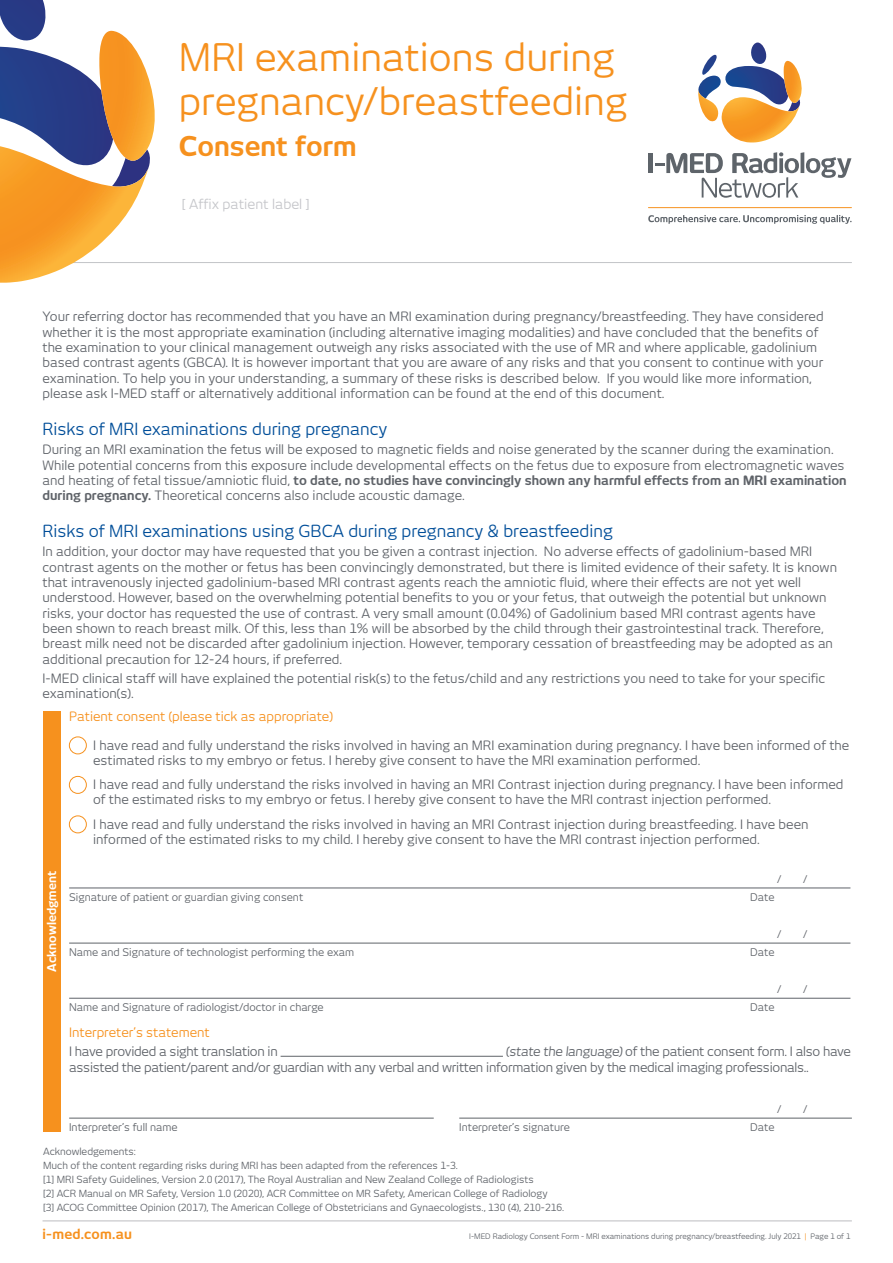
<style>
.page{position:relative;width:893px;height:1263px;background:#fff}
.page>*{position:absolute;margin:0;border:0;box-sizing:border-box;transform-origin:0 0}
.t1{font:37.5px/43.5px "New June";color:#f6911e}
.t2{font:700 27px "New June";color:#f6911e}
.t3{font:16.5px "New June";color:#014e99}
.t4{font:13.5px "New June";color:#c5c6ca}
.t5{font:700 13.5px "New June";letter-spacing:.015em;color:#f6911e}
.t6{font:12.75px/15.3px "New June";color:#5f6369}
.t7{font:12.75px/15.3px "New June";letter-spacing:-.02em;color:#5f6369}
.t8{font:12.75px "New June";color:#f6911e}
.t9{font:700 12px "New June";color:#fff}
.t10{font:10.5px "New June";color:#5f6369}
.t11{font:9.75px/14px "New June";color:#5f6369}
.t12{font:7.5px "New June";color:#5f6369}
.s1{font-weight:700}
.s2{color:#f6911e}
</style>
<div class="page">
<hr style="left:43px;top:1220px;width:809px;height:1px;background:#bcbdc0">
<hr style="left:51px;top:262px;width:801px;height:1px;background:#c2c4c8">
<svg style="left:648px;top:215px;width:204px;height:9px"></svg>
<hr style="left:648px;top:207px;width:204px;height:1px;background:#f69220">
<svg style="left:698px;top:43px;width:104px;height:99px"></svg>
<hr style="left:649px;top:153px;width:4px;height:20px;background:#5e646a">
<svg style="left:655px;top:152px;width:196px;height:46px"></svg>
<svg style="left:0;top:0;width:155px;height:283px"></svg>
<hr style="left:281px;top:1056px;width:222px;height:1px;background:#5f6369">
<hr style="left:69px;top:888px;width:781px;height:1px;background:#5f6369">
<hr style="left:69px;top:943px;width:781px;height:1px;background:#5f6369">
<hr style="left:69px;top:998px;width:781px;height:1px;background:#5f6369">
<hr style="left:69px;top:1118px;width:365px;height:1px;background:#5f6369">
<div style="left:43px;top:711px;width:17px;height:420px;background:#f6911e"></div>
<div style="left:69px;top:737px;width:18px;height:17px;border:1px solid #f6911e;border-radius:50%"></div>
<div style="left:69px;top:776px;width:18px;height:17px;border:1px solid #f6911e;border-radius:50%"></div>
<div style="left:69px;top:816px;width:18px;height:17px;border:1px solid #f6911e;border-radius:50%"></div>
<hr style="left:459px;top:1118px;width:393px;height:1px;background:#5f6369">
<h1 class="t1" style="left:179px;top:36px;width:450px">MRI examinations during pregnancy/breastfeeding</h1>
<h2 class="t2" style="left:179px;top:130px;width:179px">Consent form</h2>
<p class="t4" style="left:182px;top:196px;width:129px">[ Affix patient label ]</p>
<p class="t6" style="left:43px;top:309px;width:783px">Your referring doctor has recommended that you have an MRI examination during pregnancy/breastfeeding. They have considered whether it is the most appropriate examination (including alternative imaging modalities) and have concluded that the benefits of the examination to your clinical management outweigh any risks associated with the use of MR and where applicable, gadolinium based contrast agents (GBCA). It is however important that you are aware of any risks and that you consent to continue with your examination. To help you in your understanding, a summary of these risks is described below. If you would like more information, please ask I-MED staff or alternatively additional information can be found at the end of this document.</p>
<p class="t3" style="left:43px;top:419px;width:346px">Risks of MRI examinations during pregnancy</p>
<p class="t6" style="left:43px;top:442px;width:806px">During an MRI examination the fetus will be exposed to magnetic fields and noise generated by the scanner during the examination.<br>While potential concerns from this exposure include developmental effects on the fetus due to exposure from electromagnetic waves and heating of fetal tissue/amniotic fluid, <span class="s1">to date, no studies have convincingly shown any harmful effects from an MRI examination during pregnancy.</span> Theoretical concerns also include acoustic damage.</p>
<p class="t3" style="left:43px;top:521px;width:572px">Risks of MRI examinations using GBCA during pregnancy &amp; breastfeeding</p>
<p class="t6" style="left:43px;top:544px;width:796px">In addition, your doctor may have requested that you be given a contrast injection. No adverse effects of gadolinium-based MRI contrast agents on the mother or fetus has been convincingly demonstrated, but there is limited evidence of their safety. It is known that intravenously injected gadolinium-based MRI contrast agents reach the amniotic fluid, where their effects are not yet well understood. However, based on the overwhelming potential benefits to you or your fetus, that outweigh the potential but unknown risks, your doctor has requested the use of contrast. A very small amount (0.04%) of Gadolinium based MRI contrast agents have been shown to reach breast milk. Of this, less than 1% will be absorbed by the child through their gastrointestinal track. Therefore, breast milk need not be discarded after gadolinium injection. However, temporary cessation of breastfeeding may be adopted as an additional precaution for 12-24 hours, if preferred.</p>
<p class="t6" style="left:43px;top:671px;width:784px">I-MED clinical staff will have explained the potential risk(s) to the fetus/child and any restrictions you need to take for your specific examination(s).</p>
<p class="t9" style="left:45px;top:972px;width:102px;rotate:-90deg">Acknowledgment</p>
<p class="t8" style="left:69px;top:709px;width:265px">Patient consent (please tick as appropriate)</p>
<p class="t6" style="left:93px;top:737px;width:758px">I have read and fully understand the risks involved in having an MRI examination during pregnancy. I have been informed of the estimated risks to my embryo or fetus. I hereby give consent to have the MRI examination performed.</p>
<p class="t6" style="left:93px;top:777px;width:752px">I have read and fully understand the risks involved in having an MRI Contrast injection during pregnancy. I have been informed of the estimated risks to my embryo or fetus. I hereby give consent to have the MRI contrast injection performed.</p>
<p class="t6" style="left:93px;top:816px;width:717px">I have read and fully understand the risks involved in having an MRI Contrast injection during breastfeeding. I have been informed of the estimated risks to my child. I hereby give consent to have the MRI contrast injection performed.</p>
<p class="t10" style="left:777px;top:873px;width:6px">/</p>
<p class="t10" style="left:803px;top:873px;width:6px">/</p>
<p class="t10" style="left:69px;top:891px;width:236px">Signature of patient or guardian giving consent</p>
<p class="t10" style="left:750px;top:891px;width:26px">Date</p>
<p class="t10" style="left:777px;top:928px;width:6px">/</p>
<p class="t10" style="left:803px;top:928px;width:6px">/</p>
<p class="t10" style="left:69px;top:946px;width:286px">Name and Signature of technologist performing the exam</p>
<p class="t10" style="left:750px;top:946px;width:26px">Date</p>
<p class="t10" style="left:777px;top:983px;width:6px">/</p>
<p class="t10" style="left:803px;top:983px;width:6px">/</p>
<p class="t10" style="left:69px;top:1001px;width:256px">Name and Signature of radiologist/doctor in charge</p>
<p class="t10" style="left:750px;top:1001px;width:26px">Date</p>
<p class="t8" style="left:69px;top:1025px;width:142px">Interpreter’s statement</p>
<p class="t7" style="left:69px;top:1044px;width:210px">I have provided a sight translation in</p>
<p class="t7" style="left:69px;top:1044px;width:783px;text-indent:437px">(state the language) of the patient consent form. I also have assisted the patient/parent and/or guardian with any verbal and written information given by the medical imaging professionals..</p>
<p class="t10" style="left:69px;top:1121px;width:110px">Interpreter’s full name</p>
<p class="t10" style="left:777px;top:1103px;width:6px">/</p>
<p class="t10" style="left:803px;top:1103px;width:6px">/</p>
<p class="t10" style="left:459px;top:1121px;width:112px">Interpreter’s signature</p>
<p class="t10" style="left:750px;top:1121px;width:26px">Date</p>
<p class="t11" style="left:43px;top:1144px;width:523px">Acknowledgements:<br>Much of the content regarding risks during MRI has been adapted from the references 1-3.<br>[1] MRI Safety Guidelines, Version 2.0 (2017), The Royal Australian and New Zealand College of Radiologists<br>[2] ACR Manual on MR Safety, Version 1.0 (2020), ACR Committee on MR Safety, American College of Radiology<br>[3] ACOG Committee Opinion (2017), The American College of Obstetricians and Gynaecologists., 130 (4), 210-216.</p>
<p class="t5" style="left:43px;top:1226px;width:91px">i-med.com.au</p>
<p class="t12" style="left:469px;top:1232px;width:383px">I-MED Radiology Consent Form - MRI examinations during pregnancy/breastfeeding. July 2021 <span class="s2">|</span> Page 1 of 1</p>
</div>
